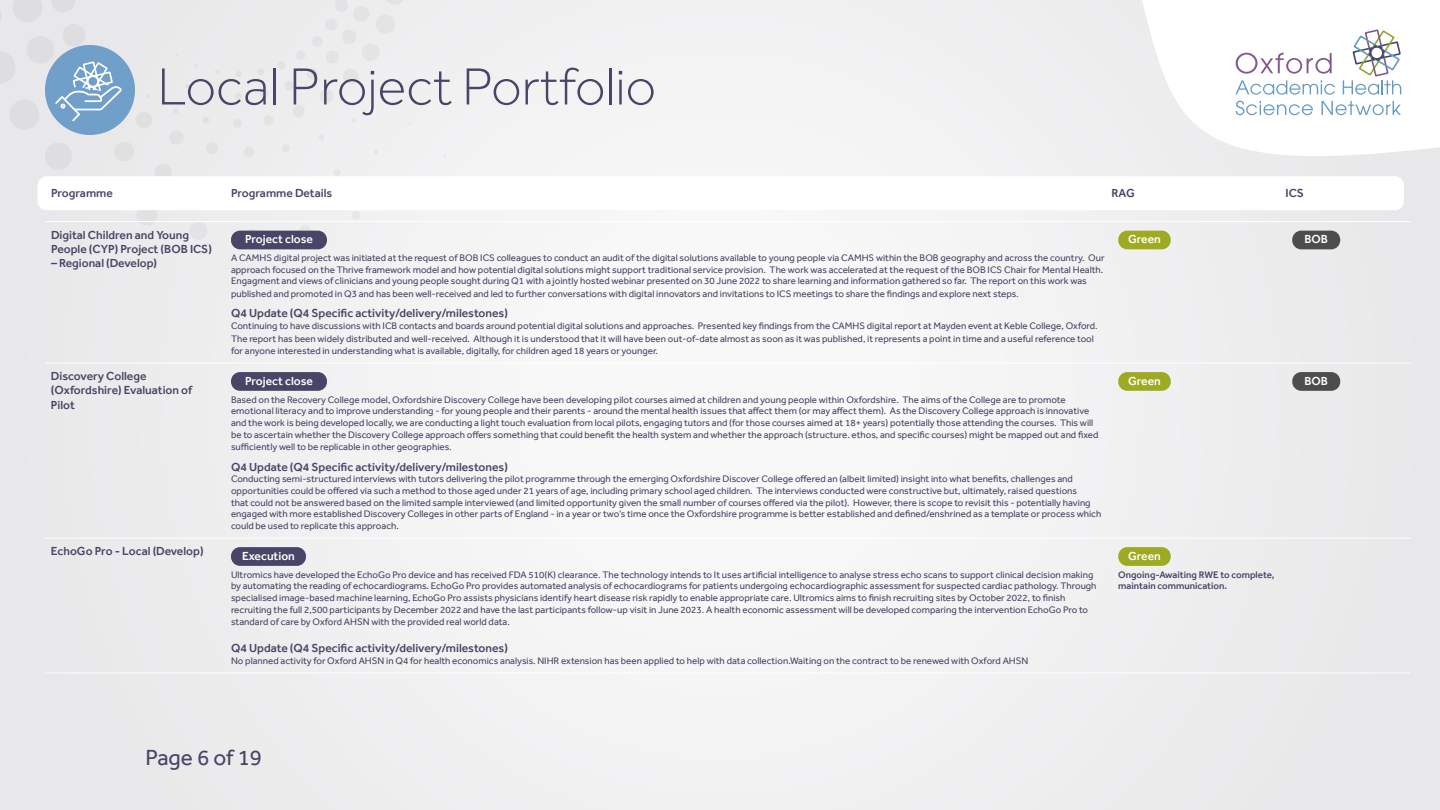
<style>
.page{position:relative;width:1440px;height:810px;background:#f1f1f2}
.page>*{position:absolute;margin:0;border:0;box-sizing:border-box;transform-origin:0 0}
.t1{font:300 54px "Effra";color:#484666}
.t2{font:22.5px "Effra";color:#484666}
.t3{font:500 12px/14.4px "Effra";color:#484666}
.t4{font:500 12px "Effra";color:#fff}
.t5{font:9.75px/11.7px "Effra";color:#484666}
.t6{font:500 9.75px/11.7px "Effra";color:#484666}
</style>
<div class="page">
<div style="left:244px;top:229px;width:15px;height:15px;background:#a9a8b5;border-radius:50%"></div>
<svg style="left:298px;top:225px;width:14px;height:6px"></svg>
<svg style="left:334px;top:169px;width:6px;height:7px"></svg>
<div style="left:244px;top:147px;width:10px;height:10px;background:#e4e3e4;border-radius:50%"></div>
<svg style="left:318px;top:135px;width:6px;height:5px"></svg>
<svg style="left:282px;top:145px;width:8px;height:7px"></svg>
<div style="left:233px;top:119px;width:9px;height:9px;background:#e3e2e3;border-radius:50%"></div>
<div style="left:234px;top:92px;width:8px;height:8px;background:#e2e2e3;border-radius:50%"></div>
<svg style="left:236px;top:71px;width:6px;height:6px"></svg>
<svg style="left:257px;top:0;width:154px;height:125px"></svg>
<svg style="left:1142px;top:0;width:298px;height:156px;fill:#fff"></svg>
<svg style="left:1236px;top:53px;width:96px;height:21px"></svg>
<svg style="left:1236px;top:80px;width:99px;height:15px"></svg>
<svg style="left:1236px;top:101px;width:77px;height:14px"></svg>
<svg style="left:1321px;top:101px;width:80px;height:14px"></svg>
<svg style="left:1343px;top:29px;width:58px;height:66px"></svg>
<div style="left:38px;top:176px;width:1366px;height:34px;background:#fff;border-radius:9px"></div>
<svg style="left:0;top:0;width:220px;height:240px"></svg>
<hr style="left:45px;top:221px;width:180px;height:1px;background:#fff">
<hr style="left:225px;top:221px;width:887px;height:1px;background:#fff">
<hr style="left:1112px;top:221px;width:174px;height:1px;background:#fff">
<hr style="left:1286px;top:221px;width:125px;height:1px;background:#fff">
<hr style="left:45px;top:363px;width:180px;height:1px;background:#fff">
<hr style="left:225px;top:363px;width:887px;height:1px;background:#fff">
<hr style="left:1112px;top:363px;width:174px;height:1px;background:#fff">
<hr style="left:1286px;top:363px;width:125px;height:1px;background:#fff">
<hr style="left:45px;top:538px;width:180px;height:1px;background:#fff">
<hr style="left:225px;top:538px;width:887px;height:1px;background:#fff">
<hr style="left:1112px;top:538px;width:174px;height:1px;background:#fff">
<hr style="left:1286px;top:538px;width:125px;height:1px;background:#fff">
<hr style="left:45px;top:673px;width:180px;height:1px;background:#fff">
<hr style="left:225px;top:673px;width:887px;height:1px;background:#fff">
<hr style="left:1112px;top:673px;width:174px;height:1px;background:#fff">
<hr style="left:1286px;top:673px;width:125px;height:1px;background:#fff">
<div style="left:231px;top:231px;width:96px;height:18px;background:#484666;border-radius:9px"></div>
<div style="left:1118px;top:231px;width:53px;height:18px;background:#9eaa21;border-radius:9px"></div>
<div style="left:1292px;top:231px;width:48px;height:18px;background:#4d4d4d;border-radius:9px"></div>
<div style="left:231px;top:372px;width:96px;height:19px;background:#484666;border-radius:9px"></div>
<div style="left:1118px;top:372px;width:53px;height:19px;background:#9eaa21;border-radius:9px"></div>
<div style="left:1292px;top:372px;width:48px;height:19px;background:#4d4d4d;border-radius:9px"></div>
<div style="left:231px;top:547px;width:75px;height:19px;background:#484666;border-radius:9px"></div>
<div style="left:1118px;top:547px;width:53px;height:19px;background:#9eaa21;border-radius:9px"></div>
<h1 class="t1" style="left:157px;top:54px;width:500px">Local Project Portfolio</h1>
<p class="t3" style="left:51px;top:186px;width:63px">Programme</p>
<p class="t3" style="left:231px;top:186px;width:103px">Programme Details</p>
<p class="t3" style="left:1112px;top:186px;width:25px">RAG</p>
<p class="t3" style="left:1286px;top:186px;width:20px">ICS</p>
<p class="t3" style="left:51px;top:227px;width:162px">Digital Children and Young<br>People (CYP) Project (BOB ICS)</p>
<p class="t3" style="left:51px;top:256px;width:108px">– Regional (Develop)</p>
<p class="t4" style="left:245px;top:232px;width:69px">Project close</p>
<p class="t5" style="left:231px;top:252px;width:875px">A CAMHS digital project was initiated at the request of BOB ICS colleagues to conduct an audit of the digital solutions available to young people via CAMHS within the BOB geography and across the country. Our approach focused on the Thrive framework model and how potential digital solutions might support traditional service provision. The work was accelerated at the request of the BOB ICS Chair for Mental Health.<br>Engagment and views of clinicians and young people sought during Q1 with a jointly hosted webinar presented on 30 June 2022 to share learning and information gathered so far. The report on this work was</p>
<p class="t5" style="left:231px;top:288px;width:789px">published and promoted in Q3 and has been well-received and led to further conversations with digital innovators and invitations to ICS meetings to share the findings and explore next steps.</p>
<p class="t3" style="left:231px;top:306px;width:278px">Q4 Update (Q4 Specific activity/delivery/milestones)</p>
<p class="t5" style="left:231px;top:319px;width:868px;line-height:13.2px">Continuing to have discussions with ICB contacts and boards around potential digital solutions and approaches. Presented key findings from the CAMHS digital report at Mayden event at Keble College, Oxford.<br>The report has been widely distributed and well-received. Although it is understood that it will have been out-of-date almost as soon as it was published, it represents a point in time and a useful reference tool</p>
<p class="t5" style="left:231px;top:345px;width:428px">for anyone interested in understanding what is available, digitally, for children aged 18 years or younger.</p>
<p class="t3" style="left:51px;top:369px;width:143px">Discovery College (Oxfordshire) Evaluation of<br>Pilot</p>
<p class="t4" style="left:245px;top:374px;width:69px">Project close</p>
<p class="t5" style="left:231px;top:393px;width:869px">Based on the Recovery College model, Oxfordshire Discovery College have been developing pilot courses aimed at children and young people within Oxfordshire. The aims of the College are to promote emotional literacy and to improve understanding - for young people and their parents - around the mental health issues that affect them (or may affect them). As the Discovery College approach is innovative and the work is being developed locally, we are conducting a light touch evaluation from local pilots, engaging tutors and (for those courses aimed at 18+ years) potentially those attending the courses. This will be to ascertain whether the Discovery College approach offers something that could benefit the health system and whether the approach (structure. ethos, and specific courses) might be mapped out and fixed</p>
<p class="t5" style="left:231px;top:441px;width:222px">sufficiently well to be replicable in other geographies.</p>
<p class="t3" style="left:231px;top:459px;width:278px">Q4 Update (Q4 Specific activity/delivery/milestones)</p>
<p class="t5" style="left:231px;top:473px;width:872px">Conducting semi-structured interviews with tutors delivering the pilot programme through the emerging Oxfordshire Discover College offered an (albeit limited) insight into what benefits, challenges and opportunities could be offered via such a method to those aged under 21 years of age, including primary school aged children. The interviews conducted were constructive but, ultimately, raised questions<br>that could not be answered based on the limited sample interviewed (and limited opportunity given the small number of courses offered via the pilot). However, there is scope to revisit this - potentially having engaged with more established Discovery Colleges in other parts of England - in a year or two’s time once the Oxfordshire programme is better established and defined/enshrined as a template or process which could be used to replicate this approach.</p>
<p class="t3" style="left:51px;top:544px;width:154px">EchoGo Pro - Local (Develop)</p>
<p class="t4" style="left:242px;top:549px;width:54px">Execution</p>
<p class="t5" style="left:231px;top:568px;width:867px">Ultromics have developed the EchoGo Pro device and has received FDA 510(K) clearance. The technology intends to It uses artificial intelligence to analyse stress echo scans to support clinical decision making by automating the reading of echocardiograms. EchoGo Pro provides automated analysis of echocardiograms for patients undergoing echocardiographic assessment for suspected cardiac pathology. Through specialised image-based machine learning, EchoGo Pro assists physicians identify heart disease risk rapidly to enable appropriate care. Ultromics aims to finish recruiting sites by October 2022, to finish recruiting the full 2,500 participants by December 2022 and have the last participants follow-up visit in June 2023. A health economic assessment will be developed comparing the intervention EchoGo Pro to</p>
<p class="t5" style="left:231px;top:616px;width:280px">standard of care by Oxford AHSN with the provided real world data.</p>
<p class="t3" style="left:231px;top:641px;width:278px">Q4 Update (Q4 Specific activity/delivery/milestones)</p>
<p class="t5" style="left:231px;top:655px;width:799px">No planned activity for Oxford AHSN in Q4 for health economics analysis. NIHR extension has been applied to help with data collection.Waiting on the contract to be renewed with Oxford AHSN</p>
<p class="t4" style="left:1128px;top:232px;width:34px">Green</p>
<p class="t4" style="left:1304px;top:232px;width:25px">BOB</p>
<p class="t4" style="left:1128px;top:374px;width:34px">Green</p>
<p class="t4" style="left:1304px;top:374px;width:25px">BOB</p>
<p class="t4" style="left:1128px;top:549px;width:34px">Green</p>
<p class="t6" style="left:1118px;top:568px;width:158px">Ongoing-Awaiting RWE to complete, maintain communication.</p>
<h2 class="t2" style="left:146px;top:744px;width:118px">Page 6 of 19</h2>
</div>
